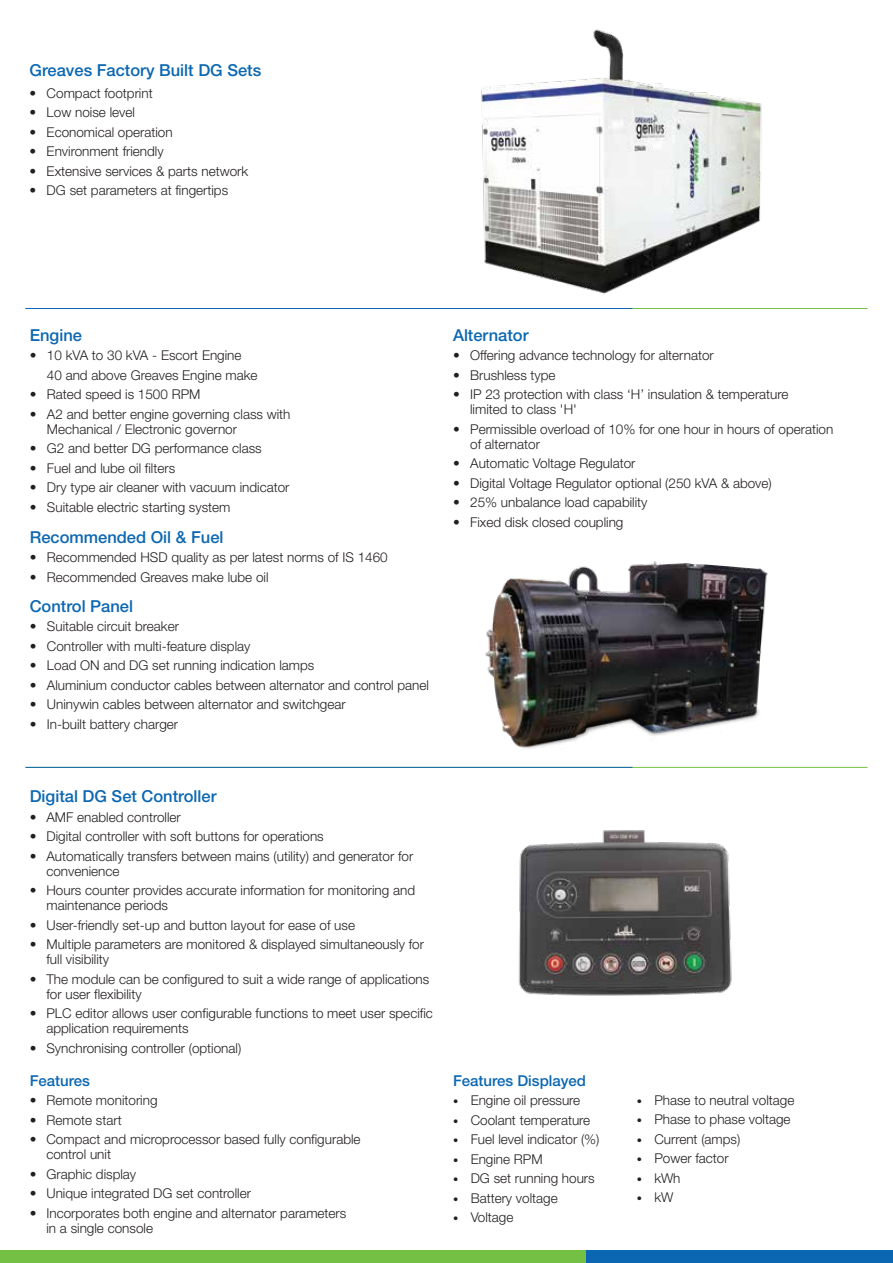
<style>
.page{position:relative;width:893px;height:1263px;background:#fff}
.page>*{position:absolute;margin:0;border:0;box-sizing:border-box;transform-origin:0 0}
.t1{font:500 16.5px "Helvetica Neue";color:#0b67b2}
.t2{font:500 15px "Helvetica Neue";color:#0b67b2}
.t3{font:300 13.5px/15px "Helvetica Neue";color:#231f20}
.s1{font-size:10.5px}
</style>
<div class="page">
<hr style="left:25px;top:767px;width:842px;height:1px;background:#75c044">
<hr style="left:25px;top:767px;width:607px;height:1px;background:#1067b2">
<hr style="left:25px;top:308px;width:842px;height:1px;background:#75c044">
<hr style="left:25px;top:308px;width:607px;height:1px;background:#1067b2">
<img style="left:518px;top:830px;width:214px;height:166px">
<img style="left:481px;top:29px;width:281px;height:265px">
<img style="left:485px;top:561px;width:283px;height:95px">
<img style="left:486px;top:656px;width:275px;height:93px">
<div style="left:0;top:1250px;width:586px;height:13px;background:#74c044"></div>
<div style="left:586px;top:1250px;width:307px;height:13px;background:#0b67b2"></div>
<p class="t1" style="left:30px;top:61px;width:233px">Greaves Factory Built DG Sets</p>
<p class="t3" style="left:30px;top:85px;width:125px">• Compact footprint</p>
<p class="t3" style="left:30px;top:105px;width:107px">• Low noise level</p>
<p class="t3" style="left:30px;top:124px;width:145px">• Economical operation</p>
<p class="t3" style="left:30px;top:144px;width:136px">• Environment friendly</p>
<p class="t3" style="left:30px;top:163px;width:220px">• Extensive services &amp; parts network</p>
<p class="t3" style="left:30px;top:183px;width:200px">• DG set parameters at fingertips</p>
<p class="t1" style="left:30px;top:325px;width:54px">Engine</p>
<p class="t3" style="left:47px;top:346px;width:212px;line-height:19.5px;text-indent:-17px">• 10 kVA to 30 kVA - Escort Engine<br>40 and above Greaves Engine make</p>
<p class="t3" style="left:30px;top:387px;width:172px">• Rated speed is 1500 RPM</p>
<p class="t3" style="left:47px;top:406px;width:245px;text-indent:-17px">• A2 and better engine governing class with<br>Mechanical / Electronic governor</p>
<p class="t3" style="left:30px;top:441px;width:233px">• G2 and better DG performance class</p>
<p class="t3" style="left:30px;top:460px;width:147px">• Fuel and lube oil filters</p>
<p class="t3" style="left:30px;top:480px;width:261px">• Dry type air cleaner with vacuum indicator</p>
<p class="t3" style="left:30px;top:499px;width:202px">• Suitable electric starting system</p>
<p class="t1" style="left:30px;top:527px;width:195px">Recommended Oil &amp; Fuel</p>
<p class="t3" style="left:30px;top:550px;width:359px">• Recommended HSD quality as per latest norms of IS 1460</p>
<p class="t3" style="left:30px;top:569px;width:240px">• Recommended Greaves make lube oil</p>
<p class="t1" style="left:30px;top:596px;width:105px">Control Panel</p>
<p class="t3" style="left:30px;top:619px;width:151px">• Suitable circuit breaker</p>
<p class="t3" style="left:30px;top:638px;width:222px">• Controller with multi-feature display</p>
<p class="t3" style="left:30px;top:658px;width:286px">• Load ON and DG set running indication lamps</p>
<p class="t3" style="left:30px;top:677px;width:401px">• Aluminium conductor cables between alternator and control panel</p>
<p class="t3" style="left:30px;top:697px;width:317px">• Uninywin cables between alternator and switchgear</p>
<p class="t3" style="left:30px;top:716px;width:150px">• In-built battery charger</p>
<p class="t1" style="left:453px;top:325px;width:77px">Alternator</p>
<p class="t3" style="left:453px;top:348px;width:262px">• Offering advance technology for alternator</p>
<p class="t3" style="left:453px;top:367px;width:104px">• Brushless type</p>
<p class="t3" style="left:470px;top:387px;width:320px;text-indent:-17px">• IP 23 protection with class ‘H’ insulation &amp; temperature limited to class 'H'</p>
<p class="t3" style="left:470px;top:421px;width:365px;text-indent:-17px">• Permissible overload of 10% for one hour in hours of operation of alternator</p>
<p class="t3" style="left:453px;top:456px;width:184px">• Automatic Voltage Regulator</p>
<p class="t3" style="left:453px;top:475px;width:320px">• Digital Voltage Regulator optional (250 kVA &amp; above)</p>
<p class="t3" style="left:453px;top:495px;width:196px">• 25% unbalance load capability</p>
<p class="t3" style="left:453px;top:514px;width:172px">• Fixed disk closed coupling</p>
<p class="t1" style="left:30px;top:786px;width:188px">Digital DG Set Controller</p>
<p class="t3" style="left:30px;top:809px;width:153px">• AMF enabled controller</p>
<p class="t3" style="left:30px;top:828px;width:296px">• Digital controller with soft buttons for operations</p>
<p class="t3" style="left:46px;top:848px;width:368px;text-indent:-17px">• Automatically transfers between mains (utility) and generator for convenience</p>
<p class="t3" style="left:46px;top:882px;width:370px;text-indent:-17px">• Hours counter provides accurate information for monitoring and maintenance periods</p>
<p class="t3" style="left:30px;top:917px;width:327px">• User-friendly set-up and button layout for ease of use</p>
<p class="t3" style="left:46px;top:936px;width:379px;text-indent:-17px">• Multiple parameters are monitored &amp; displayed simultaneously for full visibility</p>
<p class="t3" style="left:46px;top:971px;width:384px;text-indent:-17px">• The module can be configured to suit a wide range of applications for user flexibility</p>
<p class="t3" style="left:46px;top:1005px;width:388px;text-indent:-17px">• PLC editor allows user configurable functions to meet user specific application requirements</p>
<p class="t3" style="left:30px;top:1040px;width:213px">• Synchronising controller (optional)</p>
<p class="t2" style="left:30px;top:1071px;width:62px">Features</p>
<p class="t3" style="left:30px;top:1092px;width:129px">• Remote monitoring</p>
<p class="t3" style="left:30px;top:1112px;width:93px">• Remote start</p>
<p class="t3" style="left:46px;top:1131px;width:316px;text-indent:-17px">• Compact and microprocessor based fully configurable control unit</p>
<p class="t3" style="left:30px;top:1166px;width:108px">• Graphic display</p>
<p class="t3" style="left:30px;top:1185px;width:223px">• Unique integrated DG set controller</p>
<p class="t3" style="left:46px;top:1205px;width:301px;text-indent:-17px">• Incorporates both engine and alternator parameters in a single console</p>
<p class="t2" style="left:453px;top:1071px;width:135px">Features Displayed</p>
<p class="t3" style="left:453px;top:1092px;width:129px"><span class="s1">•</span> Engine oil pressure</p>
<p class="t3" style="left:453px;top:1112px;width:139px"><span class="s1">•</span> Coolant temperature</p>
<p class="t3" style="left:453px;top:1131px;width:148px"><span class="s1">•</span> Fuel level indicator (%)</p>
<p class="t3" style="left:453px;top:1151px;width:91px"><span class="s1">•</span> Engine RPM</p>
<p class="t3" style="left:453px;top:1170px;width:143px"><span class="s1">•</span> DG set running hours</p>
<p class="t3" style="left:453px;top:1190px;width:106px"><span class="s1">•</span> Battery voltage</p>
<p class="t3" style="left:453px;top:1209px;width:62px"><span class="s1">•</span> Voltage</p>
<p class="t3" style="left:637px;top:1092px;width:159px"><span class="s1">•</span> Phase to neutral voltage</p>
<p class="t3" style="left:637px;top:1111px;width:155px"><span class="s1">•</span> Phase to phase voltage</p>
<p class="t3" style="left:637px;top:1131px;width:105px"><span class="s1">•</span> Current (amps)</p>
<p class="t3" style="left:637px;top:1150px;width:93px"><span class="s1">•</span> Power factor</p>
<p class="t3" style="left:637px;top:1170px;width:45px"><span class="s1">•</span> kWh</p>
<p class="t3" style="left:637px;top:1189px;width:38px"><span class="s1">•</span> kW</p>
</div>
